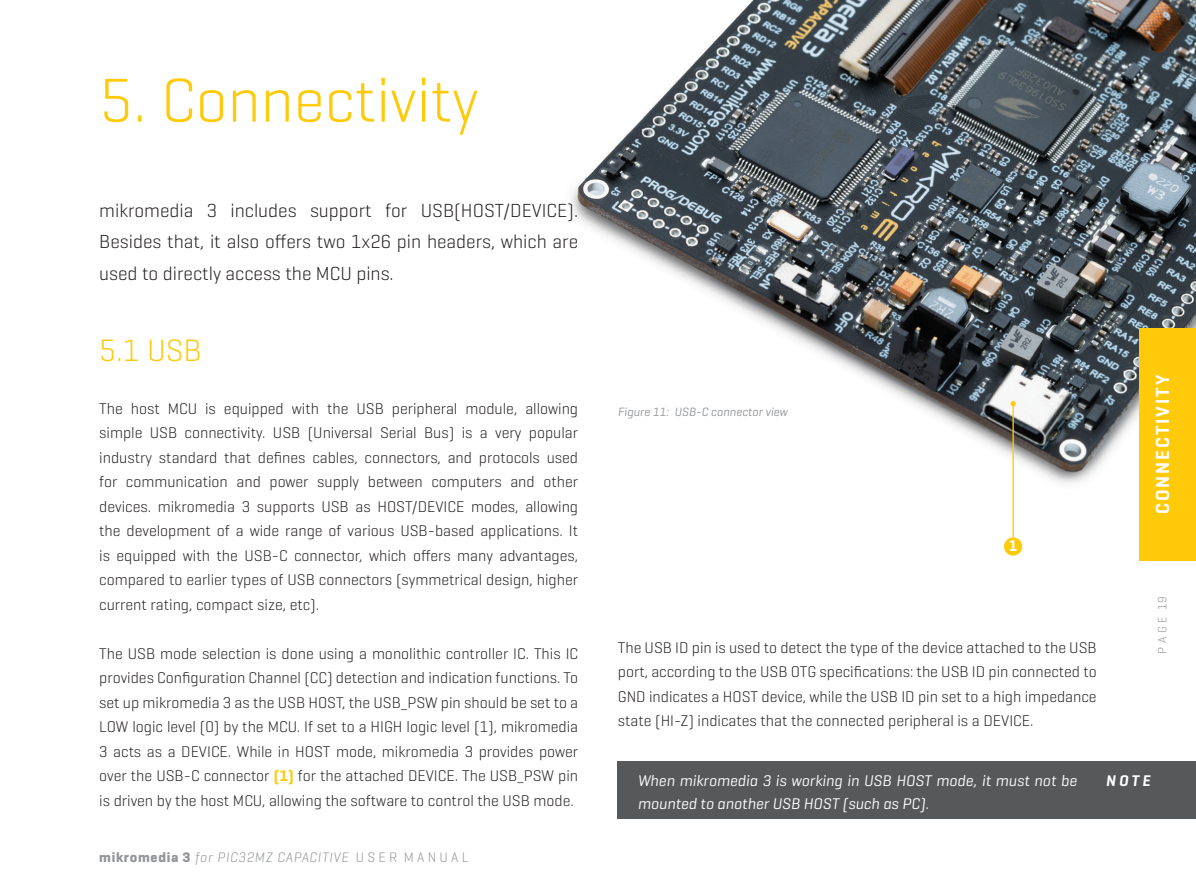
<style>
.page{position:relative;width:1196px;height:893px;background:#fff}
.page>*{position:absolute;margin:0;border:0;box-sizing:border-box;transform-origin:0 0}
.Naslov{font:300 63px "Geogrotesque";color:#feca0a}
.Naslov-2{font:300 31.5px "Geogrotesque";color:#feca0a}
.t1{font:300 19.25px/31.5px "Geogrotesque";color:#231f20;text-align:justify}
.Unutrasnji_text{font:600 19.25px "Geogrotesque";letter-spacing:.1em;color:#fff}
.t2{font:300 15.75px/24.5px "Geogrotesque";color:#231f20;text-align:justify}
.t3{font:italic 15.75px "Geogrotesque";color:#fff}
.Unutrasnji_text-2{font:italic 600 15.75px "Geogrotesque";color:#fff}
.t4{font:600 15.75px "Geogrotesque";color:#fff}
.Body_Text{font:italic 300 14px "Geogrotesque";letter-spacing:.05em;color:#939598}
.Unutrasnji_text-3{font:italic 12.25px "Geogrotesque";color:#939598}
.Body_Text-2{font:300 12.25px "Geogrotesque";color:#939598}
.s1{font-weight:600;color:#feca0a}
.s2{font-weight:700;font-style:normal}
.s3{font-style:normal}
</style>
<div class="page">
<img style="left:571px;top:0;width:625px;height:819px">
<div style="left:1004px;top:537px;width:18px;height:19px;background:#feca0a;border-radius:50%"></div>
<hr style="left:1012px;top:404px;width:1px;height:136px;background:#feca0a">
<svg style="left:1010px;top:401px;width:5px;height:5px"></svg>
<div style="left:618px;top:761px;width:578px;height:58px;background:#57585a"></div>
<div style="left:1139px;top:329px;width:57px;height:232px;background:#feca0a"></div>
<p class="Naslov" style="left:99px;top:61px;width:381px">5. Connectivity</p>
<p class="t1" style="left:99px;top:194px;width:480px">mikromedia 3 includes support for USB(HOST/DEVICE).<br>Besides that, it also offers two 1x26 pin headers, which are used to directly access the MCU pins.</p>
<p class="Naslov-2" style="left:99px;top:331px;width:104px">5.1 USB</p>
<p class="Unutrasnji_text" style="left:1150px;top:514px;width:141px;rotate:-90deg">CONNECTIVITY</p>
<p class="t2" style="left:99px;top:396px;width:480px">The host MCU is equipped with the USB peripheral module, allowing simple USB connectivity. USB (Universal Serial Bus) is a very popular industry standard that defines cables, connectors, and protocols used for communication and power supply between computers and other devices. mikromedia 3 supports USB as HOST/DEVICE modes, allowing the development of a wide range of various USB-based applications. It is equipped with the USB-C connector, which offers many advantages, compared to earlier types of USB connectors (symmetrical design, higher current rating, compact size, etc).</p>
<p class="t2" style="left:99px;top:641px;width:480px">The USB mode selection is done using a monolithic controller IC. This IC provides Configuration Channel (CC) detection and indication functions. To set up mikromedia 3 as the USB HOST, the USB_PSW pin should be set to a LOW logic level (0) by the MCU. If set to a HIGH logic level (1), mikromedia 3 acts as a DEVICE. While in HOST mode, mikromedia 3 provides power over the USB-C connector <span class="s1">(1)</span> for the attached DEVICE. The USB_PSW pin is driven by the host MCU, allowing the software to control the USB mode.</p>
<p class="t2" style="left:618px;top:635px;width:480px">The USB ID pin is used to detect the type of the device attached to the USB port, according to the USB OTG specifications: the USB ID pin connected to GND indicates a HOST device, while the USB ID pin set to a high impedance state (HI-Z) indicates that the connected peripheral is a DEVICE.</p>
<p class="Unutrasnji_text-3" style="left:618px;top:404px;width:171px">Figure 11: USB-C connector view</p>
<p class="t4" style="left:1008px;top:536px;width:10px">1</p>
<p class="Body_Text-2" style="left:1154px;top:654px;width:59px;rotate:-90deg">P A G E 19</p>
<p class="t3" style="left:637px;top:771px;width:440px">When mikromedia 3 is working in USB HOST mode, it must not be</p>
<p class="Unutrasnji_text-2" style="left:1105px;top:771px;width:46px">N O T E</p>
<p class="t3" style="left:637px;top:794px;width:293px">mounted to another USB HOST (such as PC).</p>
<p class="Body_Text" style="left:99px;top:848px;width:371px"><span class="s2">mikromedia 3</span> for PIC32MZ CAPACITIVE <span class="s3">U S E R M A N U A L</span></p>
</div>
